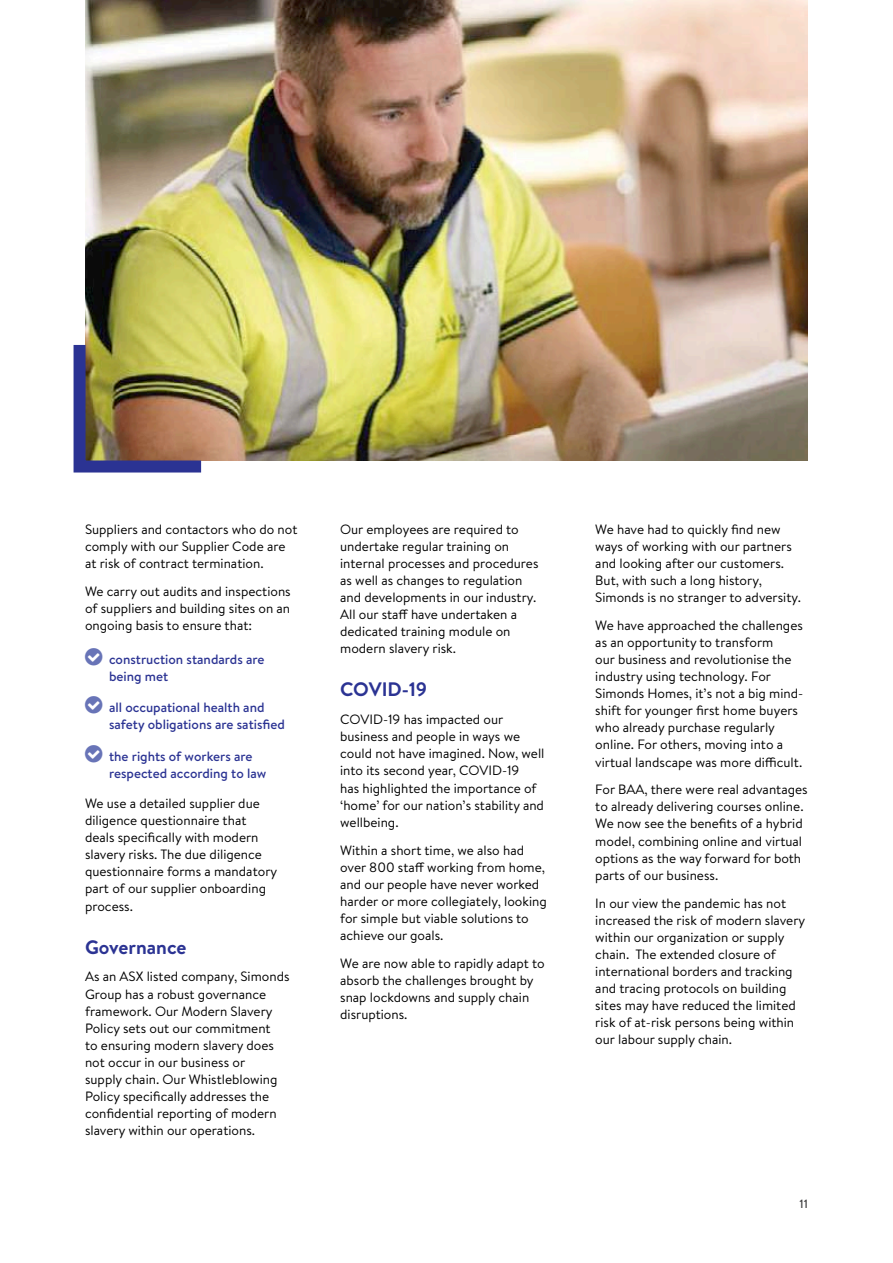
<style>
.page{position:relative;width:893px;height:1263px;background:#fff}
.page>*{position:absolute;margin:0;border:0;box-sizing:border-box;transform-origin:0 0}
.t1{font:700 19.5px "Brandon Text";color:#2b3393}
.t2{font:13.5px/17.1px "Brandon Text";color:#000}
.t3{font:500 13.5px/17.1px "Brandon Text";color:#2b3393}
.t4{font:500 12px "Brandon Text";color:#404041}
</style>
<div class="page">
<img style="left:85px;top:0;width:723px;height:461px">
<img style="left:73px;top:333px;width:140px;height:140px">
<p class="t2" style="left:85px;top:520px;width:214px">Suppliers and contactors who do not comply with our Supplier Code are at risk of contract termination.</p>
<p class="t2" style="left:85px;top:582px;width:207px;text-align:justify">We carry out audits and inspections of suppliers and building sites on an ongoing basis to ensure that:</p>
<p class="t3" style="left:109px;top:650px;width:157px">construction standards are being met</p>
<p class="t3" style="left:109px;top:699px;width:177px">all occupational health and safety obligations are satisfied</p>
<p class="t3" style="left:109px;top:747px;width:159px">the rights of workers are respected according to law</p>
<p class="t2" style="left:85px;top:794px;width:194px">We use a detailed supplier due diligence questionnaire that deals specifically with modern slavery risks. The due diligence questionnaire forms a mandatory part of our supplier onboarding process.</p>
<h1 class="t1" style="left:85px;top:933px;width:103px">Governance</h1>
<p class="t2" style="left:85px;top:968px;width:206px">As an ASX listed company, Simonds<br>Group has a robust governance framework. Our Modern Slavery<br>Policy sets out our commitment<br>to ensuring modern slavery does not occur in our business or<br>supply chain. Our Whistleblowing<br>Policy specifically addresses the confidential reporting of modern slavery within our operations.</p>
<p class="t2" style="left:340px;top:520px;width:200px">Our employees are required to undertake regular training on internal processes and procedures as well as changes to regulation and developments in our industry.<br>All our staff have undertaken a dedicated training module on modern slavery risk.</p>
<h1 class="t1" style="left:340px;top:676px;width:89px">COVID-19</h1>
<p class="t2" style="left:340px;top:710px;width:206px">COVID-19 has impacted our business and people in ways we could not have imagined. Now, well into its second year, COVID-19<br>has highlighted the importance of ‘home’ for our nation’s stability and wellbeing.</p>
<p class="t2" style="left:340px;top:841px;width:208px">Within a short time, we also had over 800 staff working from home, and our people have never worked harder or more collegiately, looking for simple but viable solutions to achieve our goals.</p>
<p class="t2" style="left:340px;top:954px;width:206px">We are now able to rapidly adapt to absorb the challenges brought by snap lockdowns and supply chain disruptions.</p>
<p class="t2" style="left:595px;top:520px;width:207px">We have had to quickly find new ways of working with our partners and looking after our customers.<br>But, with such a long history,<br>Simonds is no stranger to adversity.</p>
<p class="t2" style="left:595px;top:616px;width:210px">We have approached the challenges as an opportunity to transform<br>our business and revolutionise the industry using technology. For Simonds Homes, it’s not a big mind&shy;shift for younger first home buyers who already purchase regularly online. For others, moving into a virtual landscape was more difficult.</p>
<p class="t2" style="left:595px;top:781px;width:214px">For BAA, there were real advantages to already delivering courses online.<br>We now see the benefits of a hybrid model, combining online and virtual options as the way forward for both parts of our business.</p>
<p class="t2" style="left:595px;top:894px;width:211px">In our view the pandemic has not increased the risk of modern slavery within our organization or supply chain. The extended closure of international borders and tracking and tracing protocols on building sites may have reduced the limited risk of at-risk persons being within our labour supply chain.</p>
<p class="t4" style="left:799px;top:1196px;width:10px">11</p>
</div>
